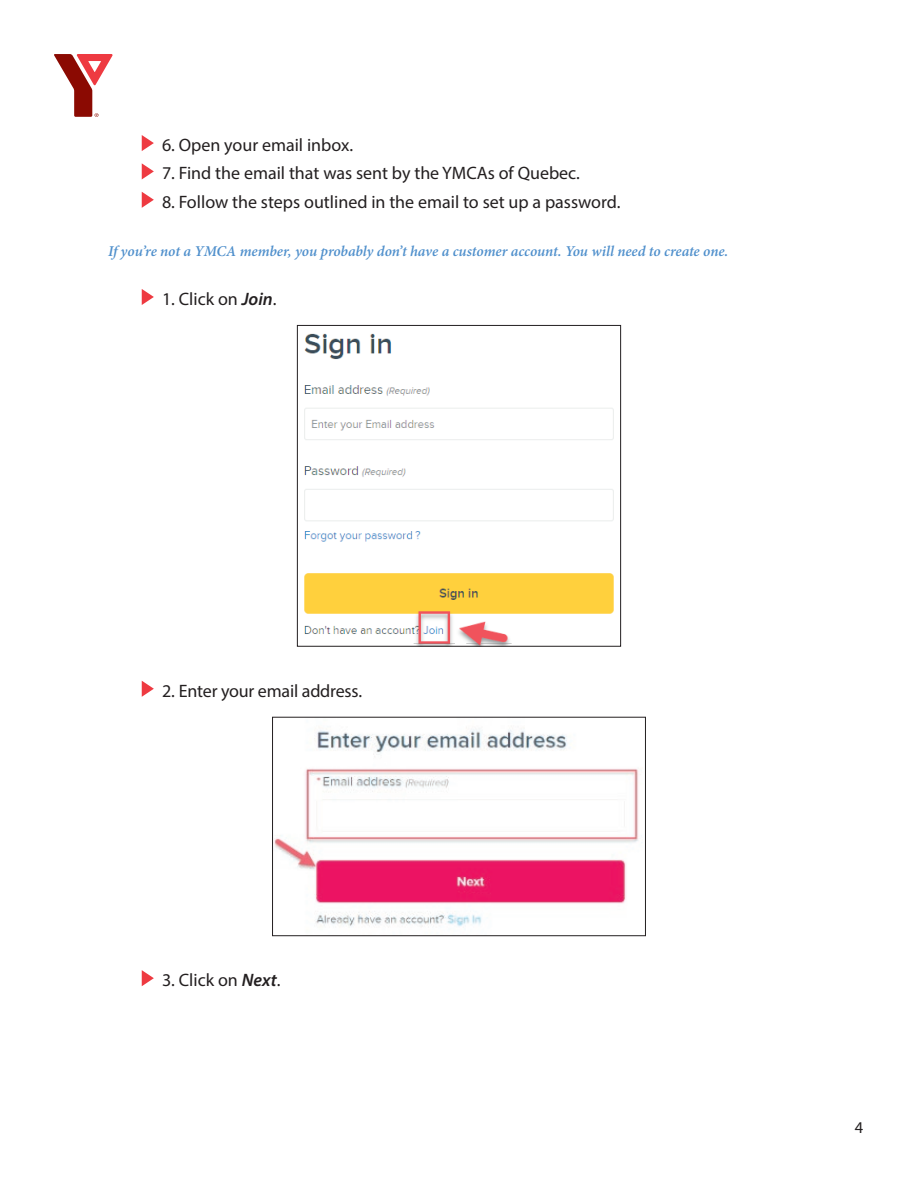
<style>
.page{position:relative;width:918px;height:1188px;background:#fff}
.page>*{position:absolute;margin:0;border:0;box-sizing:border-box;transform-origin:0 0}
.t1{font:18px "Myriad Pro";color:#231f20}
.t2{font:16.5px "Myriad Pro";color:#231f20}
.t3{font:italic 600 15px "Minion Pro";letter-spacing:-.005em;color:#5090cc}
.s1{font-weight:600;font-style:italic}
</style>
<div class="page">
<svg style="left:142px;top:135px;width:12px;height:16px"></svg>
<svg style="left:142px;top:163px;width:12px;height:16px"></svg>
<svg style="left:142px;top:192px;width:12px;height:16px"></svg>
<svg style="left:142px;top:289px;width:12px;height:16px"></svg>
<img style="left:304px;top:333px;width:310px;height:312px">
<div style="left:297px;top:325px;width:324px;height:322px;border:1px solid #231f20"></div>
<svg style="left:142px;top:681px;width:12px;height:16px"></svg>
<img style="left:274px;top:727px;width:365px;height:200px">
<div style="left:272px;top:717px;width:374px;height:219px;border:1px solid #231f20"></div>
<svg style="left:142px;top:970px;width:12px;height:16px"></svg>
<svg style="left:54px;top:54px;width:59px;height:63px"></svg>
<p class="t1" style="left:162px;top:134px;width:193px">6. Open your email inbox.</p>
<p class="t1" style="left:162px;top:162px;width:419px">7. Find the email that was sent by the YMCAs of Quebec.</p>
<p class="t1" style="left:162px;top:191px;width:460px">8. Follow the steps outlined in the email to set up a password.</p>
<p class="t3" style="left:108px;top:241px;width:622px">If you’re not a YMCA member, you probably don’t have a customer account. You will need to create one.</p>
<p class="t1" style="left:162px;top:288px;width:116px">1. Click on <span class="s1">Join</span>.</p>
<p class="t1" style="left:162px;top:680px;width:202px">2. Enter your email address.</p>
<p class="t1" style="left:162px;top:969px;width:120px">3. Click on <span class="s1">Next</span>.</p>
<p class="t2" style="left:855px;top:1118px;width:10px">4</p>
</div>
